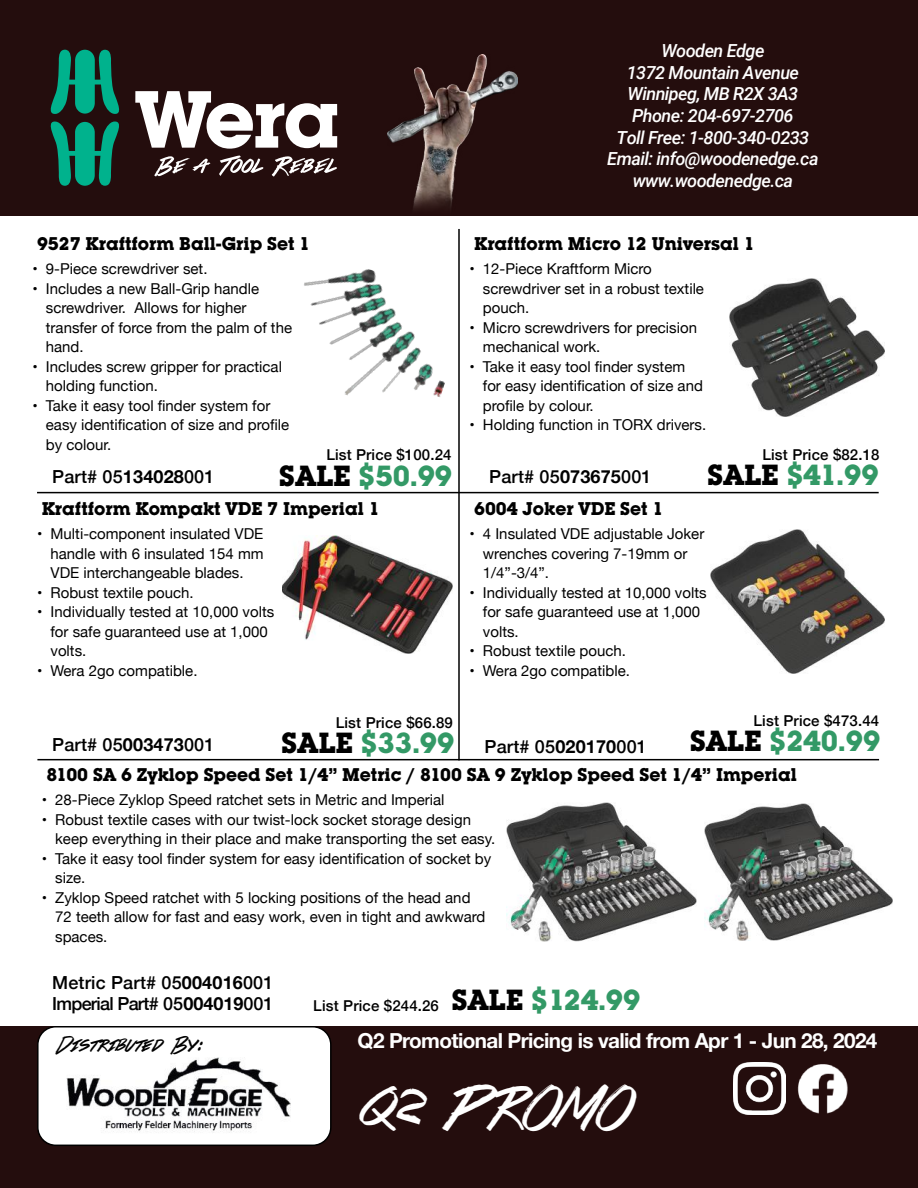
<style>
.page{position:relative;width:918px;height:1188px;background:#fff}
.page>*{position:absolute;margin:0;border:0;box-sizing:border-box;transform-origin:0 0}
.t1{font:45px "ip Colors Of Autumn";color:#fff}
.t2{font:700 28.5px "Lubalin Graph Std";color:#396}
.t3{font:700 20.7px "Helvetica Neue";letter-spacing:-.03em;color:#fff}
.t4{font:700 18px "Lubalin Graph Std";color:#000}
.t5{font:italic 500 18px/21.6px "Roboto";letter-spacing:-.03em;color:#fff;text-align:center}
.t6{font:500 18px/21.6px "Helvetica Neue";letter-spacing:.01em;color:#000}
.t7{font:18px "ip Colors Of Autumn";color:#000}
.t8{font:15px/19.5px "Helvetica Neue";color:#000}
.t9{font:500 15px "Helvetica Neue";letter-spacing:.01em;color:#000}
.s1{color:#000}
.s2{font-weight:700}
</style>
<div class="page">
<div style="left:0;top:0;width:918px;height:216px;background:#240d0d"></div>
<svg style="left:51px;top:50px;width:69px;height:136px"></svg>
<svg style="left:135px;top:91px;width:202px;height:58px"></svg>
<svg style="left:219px;top:156px;width:44px;height:20px"></svg>
<svg style="left:272px;top:156px;width:65px;height:21px"></svg>
<svg style="left:154px;top:156px;width:56px;height:20px"></svg>
<img style="left:387px;top:54px;width:130px;height:155px">
<div style="left:0;top:1026px;width:918px;height:162px;background:#240d0d"></div>
<div style="left:38px;top:1027px;width:293px;height:118px;background:#fff;border-radius:18px"></div>
<div style="left:37px;top:1026px;width:295px;height:120px;border:2px solid #000;border-radius:18px"></div>
<img style="left:797px;top:1064px;width:51px;height:50px">
<hr style="left:458px;top:229px;width:2px;height:531px;background:#000">
<hr style="left:37px;top:492px;width:842px;height:1px;background:#000">
<hr style="left:37px;top:759px;width:842px;height:1px;background:#000">
<img style="left:304px;top:269px;width:141px;height:128px">
<img style="left:282px;top:536px;width:170px;height:117px">
<img style="left:710px;top:530px;width:174px;height:143px">
<img style="left:733px;top:1063px;width:52px;height:51px">
<img style="left:730px;top:279px;width:154px;height:138px">
<img style="left:704px;top:803px;width:189px;height:138px">
<img style="left:507px;top:803px;width:190px;height:138px">
<img style="left:66px;top:1057px;width:224px;height:76px">
<p class="t5" style="left:607px;top:39px;width:213px">Wooden Edge<br>1372 Mountain Avenue<br>Winnipeg, MB R2X 3A3<br>Phone: 204-697-2706<br>Toll Free: 1-800-340-0233<br>Email: info@woodenedge.ca www.woodenedge.ca</p>
<p class="t4" style="left:37px;top:232px;width:275px">9527 Kraftform Ball-Grip Set 1</p>
<p class="t4" style="left:474px;top:232px;width:282px">Kraftform Micro 12 Universal 1</p>
<p class="t8" style="left:32px;top:260px;width:177px">• 9-Piece screwdriver set.</p>
<p class="t8" style="left:46px;top:280px;width:248px;text-indent:-14px">• Includes a new Ball-Grip handle screwdriver. Allows for higher transfer of force from the palm of the hand.</p>
<p class="t8" style="left:46px;top:358px;width:238px;text-indent:-14px">• Includes screw gripper for practical holding function.</p>
<p class="t8" style="left:46px;top:397px;width:245px;text-indent:-14px">• Take it easy tool finder system for easy identification of size and profile by colour.</p>
<h2 class="t2" style="left:279px;top:458px;width:174px"><span class="s1">SALE</span> $50.99</h2>
<p class="t8" style="left:51px;top:525px;width:215px;text-align:justify;text-indent:-14px">• Multi-component insulated VDE handle with 6 insulated 154 mm VDE interchangeable blades.</p>
<p class="t8" style="left:37px;top:584px;width:158px">• Robust textile pouch.</p>
<p class="t8" style="left:51px;top:603px;width:225px;text-indent:-13px">• Individually tested at 10,000 volts for safe guaranteed use at 1,000 volts.</p>
<p class="t8" style="left:37px;top:662px;width:162px">• Wera 2go compatible.</p>
<p class="t9" style="left:326px;top:443px;width:127px">List Price $100.24</p>
<p class="t6" style="left:52px;top:465px;width:164px">Part# 05<span class="s2">134028</span>001</p>
<p class="t4" style="left:42px;top:497px;width:339px">Kraftform Kompakt VDE 7 Imperial 1</p>
<p class="t8" style="left:483px;top:260px;width:223px;text-indent:-14px">• 12-Piece Kraftform Micro screwdriver set in a robust textile pouch.</p>
<p class="t8" style="left:483px;top:319px;width:216px;text-indent:-14px">• Micro screwdrivers for precision mechanical work.</p>
<p class="t8" style="left:483px;top:358px;width:221px;text-indent:-14px">• Take it easy tool finder system for easy identification of size and profile by colour.</p>
<p class="t8" style="left:469px;top:416px;width:238px">• Holding function in TORX drivers.</p>
<p class="t6" style="left:489px;top:465px;width:164px">Part# 05<span class="s2">073675</span>001</p>
<p class="t4" style="left:474px;top:497px;width:191px">6004 Joker VDE Set 1</p>
<p class="t9" style="left:762px;top:443px;width:119px">List Price $82.18</p>
<h2 class="t2" style="left:707px;top:456px;width:173px"><span class="s1">SALE</span> $41.99</h2>
<p class="t8" style="left:483px;top:525px;width:223px;text-indent:-14px">• 4 Insulated VDE adjustable Joker wrenches covering 7-19mm or<br>1/4”-3/4”.</p>
<p class="t8" style="left:483px;top:584px;width:225px;text-indent:-14px">• Individually tested at 10,000 volts for safe guaranteed use at 1,000 volts.</p>
<p class="t8" style="left:469px;top:642px;width:158px">• Robust textile pouch.</p>
<p class="t8" style="left:469px;top:662px;width:162px">• Wera 2go compatible.</p>
<p class="t9" style="left:336px;top:710px;width:119px">List Price $66.89</p>
<p class="t6" style="left:52px;top:733px;width:164px">Part# 05<span class="s2">003473</span>001</p>
<h2 class="t2" style="left:282px;top:724px;width:174px"><span class="s1">SALE</span> $33.99</h2>
<p class="t6" style="left:485px;top:734px;width:164px">Part# 05<span class="s2">020170</span>001</p>
<p class="t9" style="left:754px;top:709px;width:127px">List Price $473.44</p>
<h2 class="t2" style="left:690px;top:723px;width:192px"><span class="s1">SALE</span> $240.99</h2>
<p class="t4" style="left:46px;top:763px;width:752px">8100 SA 6 Zyklop Speed Set 1/4” Metric / 8100 SA 9 Zyklop Speed Set 1/4” Imperial</p>
<p class="t8" style="left:42px;top:791px;width:404px">• 28-Piece Zyklop Speed ratchet sets in Metric and Imperial</p>
<p class="t8" style="left:55px;top:810px;width:442px;text-indent:-14px">• Robust textile cases with our twist-lock socket storage design keep everything in their place and make transporting the set easy.</p>
<p class="t8" style="left:55px;top:849px;width:438px;text-indent:-13px">• Take it easy tool finder system for easy identification of socket by size.</p>
<p class="t8" style="left:55px;top:888px;width:432px;text-indent:-14px">• Zyklop Speed ratchet with 5 locking positions of the head and<br>72 teeth allow for fast and easy work, even in tight and awkward spaces.</p>
<p class="t6" style="left:52px;top:970px;width:223px">Metric Part# 05<span class="s2">004016</span>001<br>Imperial Part# 05<span class="s2">004019</span>001</p>
<h2 class="t2" style="left:452px;top:982px;width:190px"><span class="s1">SALE</span> $124.99</h2>
<p class="t9" style="left:313px;top:993px;width:127px">List Price $244.26</p>
<p class="t7" style="left:57px;top:1031px;width:148px">Distributed By:</p>
<h3 class="t3" style="left:358px;top:1024px;width:521px">Q2 Promotional Pricing is valid from Apr 1 - Jun 28, 2024</h3>
<h1 class="t1" style="left:360px;top:1072px;width:277px">Q2 PROMO</h1>
</div>
